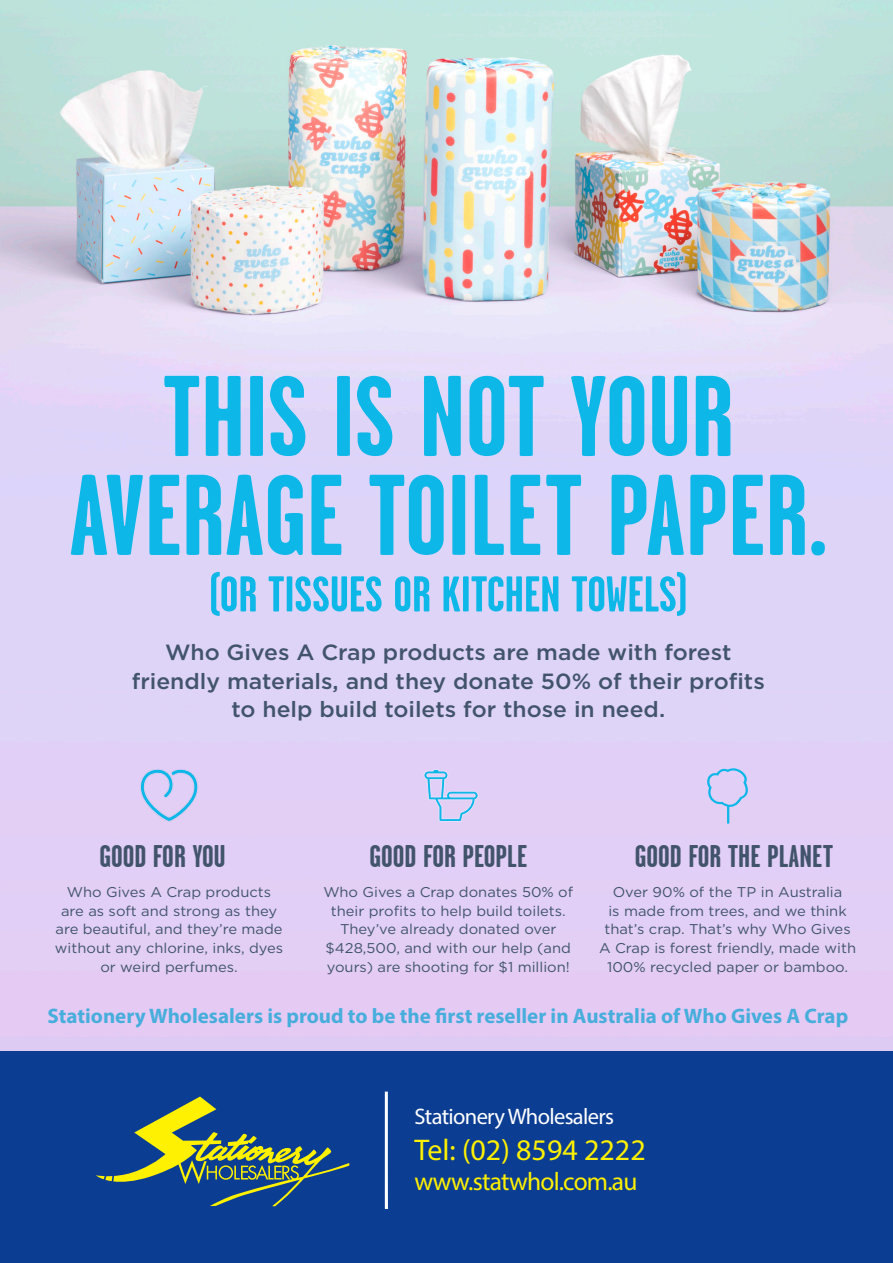
<style>
.page{position:relative;width:893px;height:1263px;background:#fff}
.page>*{position:absolute;margin:0;border:0;box-sizing:border-box;transform-origin:0 0}
.t1{font:700 114.6px/98.9px "Garage Gothic";color:#0db7e8;text-align:center;scale:1.04 1}
.t2{font:700 50.25px "Garage Gothic";color:#0db7e8;scale:1.04 1}
.t3{font:700 31.35px "Garage Gothic";color:#42546b;scale:1.04 1}
.t4{font:30px "Myriad Pro";color:#fff101}
.t5{font:25.5px "Myriad Pro";letter-spacing:-.03em;color:#fff101}
.t6{font:22.5px "Myriad Pro";letter-spacing:-.03em;color:#fff}
.t7{font:500 22.05px/28.2px "Gotham";color:#42546b;text-align:center;scale:1.04 1}
.t8{font:700 21px "Myriad Pro";color:#47aedc}
.t9{font:14.1px/18.9px "Gotham";color:#42546b;text-align:center;scale:1.04 1}
</style>
<div class="page">
<div style="left:0;top:1050px;width:893px;height:213px;background:#0b3d92"></div>
<svg style="left:96px;top:1096px;width:253px;height:110px"></svg>
<svg style="left:384px;top:1091px;width:4px;height:118px"></svg>
<img style="left:0;top:0;width:893px;height:1050px">
<svg style="left:706px;top:768px;width:43px;height:55px;background:#c5cbf3"></svg>
<svg style="left:423px;top:769px;width:56px;height:53px;background:#c1cdf4"></svg>
<svg style="left:139px;top:768px;width:60px;height:55px;background:#bdcaf2"></svg>
<p class="t1" style="left:69px;top:368px;width:731px">THIS IS NOT YOUR<br>AVERAGE TOILET PAPER.</p>
<p class="t2" style="left:209px;top:567px;width:461px">(OR TISSUES OR KITCHEN TOWELS)</p>
<p class="t7" style="left:132px;top:638px;width:610px">Who Gives A Crap products are made with forest friendly materials, and they donate 50% of their profits to help build toilets for those in need.</p>
<p class="t3" style="left:99px;top:839px;width:123px">GOOD FOR YOU</p>
<p class="t3" style="left:369px;top:839px;width:153px">GOOD FOR PEOPLE</p>
<p class="t3" style="left:635px;top:839px;width:192px">GOOD FOR THE PLANET</p>
<p class="t9" style="left:55px;top:882px;width:221px">Who Gives A Crap products are as soft and strong as they are beautiful, and they’re made without any chlorine, inks, dyes or weird perfumes.</p>
<p class="t9" style="left:323px;top:882px;width:242px">Who Gives a Crap donates 50% of their profits to help build toilets.<br>They’ve already donated over $428,500, and with our help (and yours) are shooting for $1 million!</p>
<p class="t9" style="left:599px;top:882px;width:249px">Over 90% of the TP in Australia<br>is made from trees, and we think that’s crap. That’s why Who Gives<br>A Crap is forest friendly, made with<br>100% recycled paper or bamboo.</p>
<p class="t8" style="left:48px;top:1002px;width:802px">Stationery Wholesalers is proud to be the first reseller in Australia of Who Gives A Crap</p>
<p class="t6" style="left:415px;top:1102px;width:201px">Stationery Wholesalers</p>
<p class="t4" style="left:415px;top:1131px;width:233px">Tel: (02) 8594 2222</p>
<p class="t5" style="left:415px;top:1166px;width:224px">www.statwhol.com.au</p>
</div>
